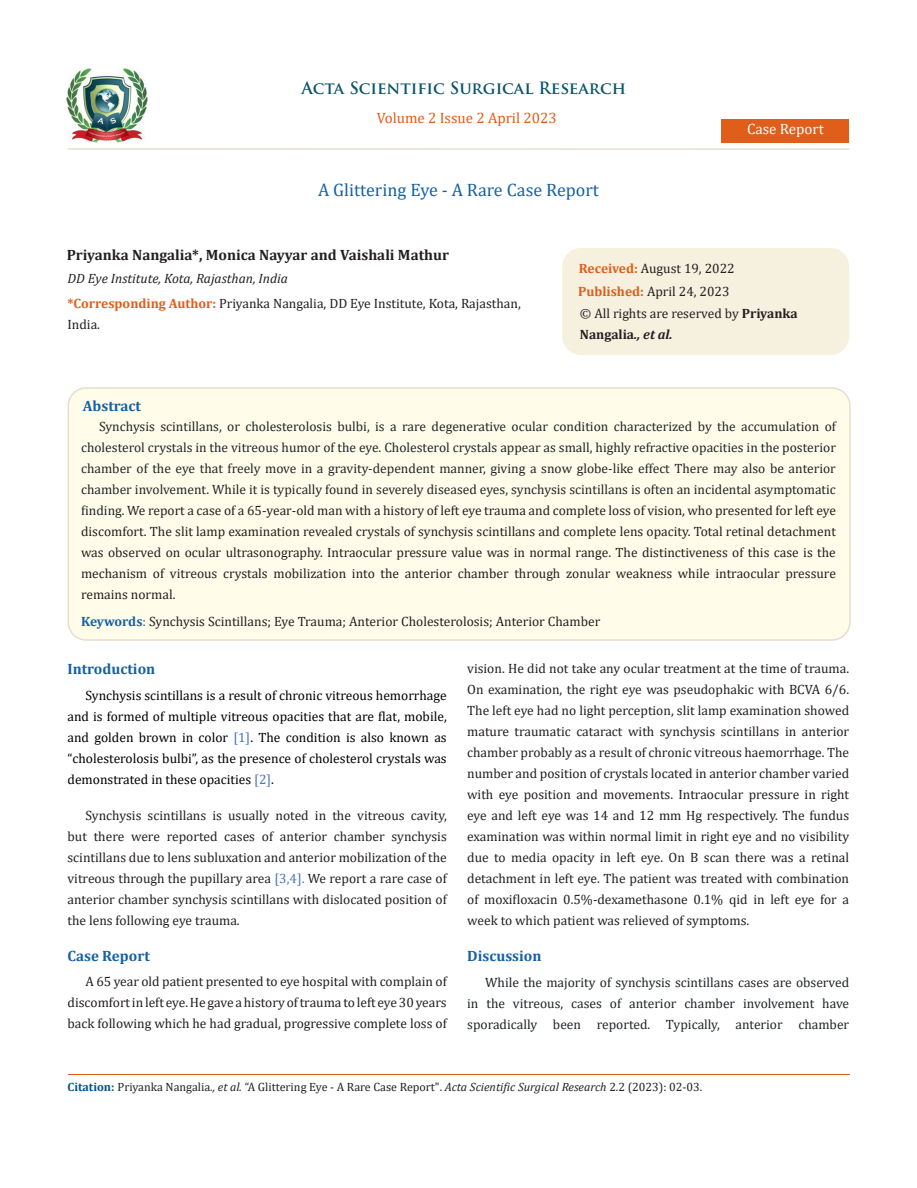
<style>
.page{position:relative;width:917px;height:1188px;background:#fff}
.page>*{position:absolute;margin:0;border:0;box-sizing:border-box;transform-origin:0 0}
.t1{font:18px "Cambria";color:#1560a6}
.t2{font:700 16.5px "Trajan Pro";color:#0e546a}
.t3{font:700 15px "Cambria";color:#231f20}
.t4{font:700 15px "Cambria";color:#1560a6}
.t5{font:15px "Cambria";color:#e05d1a}
.t6{font:15px "Cambria";color:#fff}
.t7{font:13.5px/21px "Cambria";color:#231f20;text-align:justify}
.Normal__Web{font:13.5px/21px "Cambria";color:#212529;text-align:justify}
.Default{font:13.5px/21px "Cambria";color:#000;text-align:justify}
.t8{font:italic 13.5px "Cambria";color:#231f20}
.t9{font:12px "Cambria";color:#231f20}
.s1{font-weight:700;color:#e05d1a}
.s2{font-weight:700}
.s3{font-weight:700;font-style:italic}
.s4{color:#231f20}
.s5{font-weight:700;color:#1560a6}
.s6{color:#1560a6}
.s7{color:#4472c4}
.s8{font-weight:700;color:#035089}
.s9{font-style:italic}
</style>
<div class="page">
<img style="left:67px;top:68px;width:80px;height:74px">
<div style="left:721px;top:119px;width:128px;height:23px;background:#e05d1a"></div>
<div style="left:563px;top:249px;width:285px;height:105px;background:#f6f0df;border-radius:18px"></div>
<div style="left:562px;top:248px;width:287px;height:107px;border:2px solid #f6f0df;border-radius:18px"></div>
<div style="left:68px;top:388px;width:781px;height:252px;background:#fffde9;border-radius:18px"></div>
<div style="left:67px;top:387px;width:783px;height:254px;border:2px solid #e5dfce;border-radius:18px"></div>
<hr style="left:68px;top:1075px;width:781px;height:1px;background:#e05d1a">
<hr style="left:67px;top:148px;width:782px;height:2px;background:#e5dfce">
<p class="t2" style="left:301px;top:77px;width:326px">Acta Scientific Surgical Research</p>
<p class="t5" style="left:376px;top:109px;width:182px">Volume 2 Issue 2 April 2023</p>
<p class="t1" style="left:318px;top:180px;width:282px">A Glittering Eye - A Rare Case Report</p>
<p class="t6" style="left:747px;top:120px;width:78px">Case Report</p>
<p class="t3" style="left:67px;top:245px;width:384px">Priyanka Nangalia*, Monica Nayyar and Vaishali Mathur</p>
<p class="t8" style="left:67px;top:269px;width:222px">DD Eye Institute, Kota, Rajasthan, India</p>
<p class="t7" style="left:67px;top:292px;width:455px"><span class="s1">*Corresponding Author:</span> Priyanka Nangalia, DD Eye Institute, Kota, Rajasthan,<br>India.</p>
<p class="t7" style="left:579px;top:258px;width:157px"><span class="s1">Received:</span> August 19, 2022</p>
<p class="t7" style="left:578px;top:281px;width:153px"><span class="s1">Published:</span> April 24, 2023</p>
<p class="t7" style="left:580px;top:303px;width:219px">© All rights are reserved by <span class="s2">Priyanka<br>Nangalia</span><span class="s3">., et al.</span></p>
<p class="t4" style="left:83px;top:396px;width:60px">Abstract</p>
<p class="Normal__Web" style="left:81px;top:416px;width:756px;text-indent:18px">Synchysis scintillans, or cholesterolosis bulbi, is a rare degenerative ocular condition characterized by the accumulation of cholesterol crystals in the vitreous humor of the eye. Cholesterol crystals appear as small, highly refractive opacities in the posterior chamber of the eye that freely move in a gravity-dependent manner, giving a snow globe-like effect There may also be anterior chamber involvement. While it is typically found in severely diseased eyes, synchysis scintillans is often an incidental asymptomatic finding. <span class="s4">We report a case of a 65-year-old man with a history of left eye trauma and complete loss of vision, who presented for left eye discomfort. The slit lamp examination revealed crystals of synchysis scintillans and complete lens opacity. Total retinal detachment was observed on ocular ultrasonography. Intraocular pressure value was in normal range. The distinctiveness of this case is the mechanism of vitreous crystals mobilization into the anterior chamber through zonular weakness while intraocular pressure remains normal.</span></p>
<p class="t7" style="left:81px;top:611px;width:520px"><span class="s5">Keywords</span><span class="s6">:</span> Synchysis Scintillans; Eye Trauma; Anterior Cholesterolosis; Anterior Chamber</p>
<p class="t4" style="left:67px;top:659px;width:89px">Introduction</p>
<p class="Default" style="left:67px;top:685px;width:381px;text-indent:18px">Synchysis scintillans is a result of chronic vitreous hemorrhage and is formed of multiple vitreous opacities that are flat, mobile, and golden brown in color <span class="s7">[1]</span>. The condition is also known as “cholesterolosis bulbi”, as the presence of cholesterol crystals was demonstrated in these opacities <span class="s7">[2]</span>.</p>
<p class="t7" style="left:67px;top:805px;width:381px;text-indent:18px">Synchysis scintillans is usually noted in the vitreous cavity, but there were reported cases of anterior chamber synchysis scintillans due to lens subluxation and anterior mobilization of the vitreous through the pupillary area <span class="s7">[3,4].</span> We report a rare case of anterior chamber synchysis scintillans with dislocated position of the lens following eye trauma.</p>
<p class="t4" style="left:67px;top:945px;width:84px">Case Report</p>
<p class="t7" style="left:67px;top:971px;width:381px;text-indent:18px">A 65 year old patient presented to eye hospital with complain of discomfort in left eye. He gave a history of trauma to left eye 30 years back following which he had gradual, progressive complete loss of</p>
<p class="t7" style="left:467px;top:658px;width:383px">vision. He did not take any ocular treatment at the time of trauma.<br>On examination, the right eye was pseudophakic with BCVA 6/6.<br>The left eye had no light perception, slit lamp examination showed mature traumatic cataract with synchysis scintillans in anterior chamber probably as a result of chronic vitreous haemorrhage. The number and position of crystals located in anterior chamber varied with eye position and movements. Intraocular pressure in right eye and left eye was 14 and 12 mm Hg respectively. The fundus examination was within normal limit in right eye and no visibility due to media opacity in left eye. On B scan there was a retinal detachment in left eye. The patient was treated with combination of moxifloxacin 0.5%-dexamethasone 0.1% qid in left eye for a week to which patient was relieved of symptoms.</p>
<p class="t4" style="left:467px;top:945px;width:76px">Discussion</p>
<p class="Normal__Web" style="left:467px;top:972px;width:383px;text-indent:18px">While the majority of synchysis scintillans cases are observed in the vitreous, cases of anterior chamber involvement have sporadically been reported. Typically, anterior chamber</p>
<p class="t9" style="left:68px;top:1080px;width:636px"><span class="s8">Citation:</span> Priyanka Nangalia<span class="s9">., et al.</span> “A Glittering Eye - A Rare Case Report". <span class="s9">Acta Scientific Surgical Research</span> 2.2 (2023): 02-03.</p>
</div>
